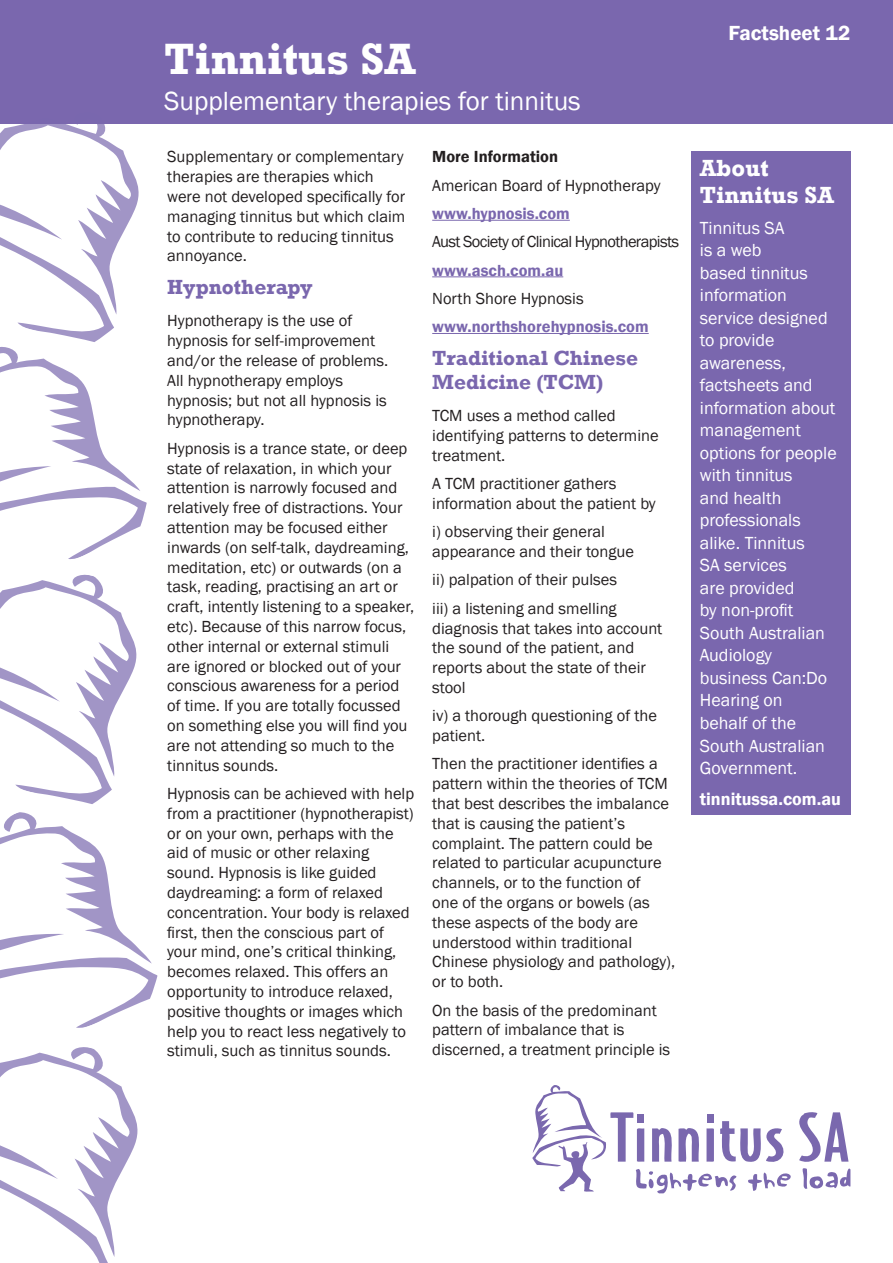
<style>
.page{position:relative;width:893px;height:1263px;background:#fff}
.page>*{position:absolute;margin:0;border:0;box-sizing:border-box;transform-origin:0 0}
.t1{font:700 45px "Rockwell";color:#fff}
.Heading{font:27px "Franklin Gothic";color:#fff}
.t2{font:700 24px/27px "Rockwell";color:#fff}
.Heading-2{font:700 21px/24px "Rockwell";color:#7a67ae}
.Intro_Text{font:600 21px "Franklin Gothic";color:#fff}
.t3{font:18px/22.5px "Franklin Gothic";color:#fff}
.t4{font:600 18px "Franklin Gothic";color:#fff}
.Body_Text{font:16.5px/19.8px "Franklin Gothic";color:#231f20}
.Body_Text-2{font:600 16.5px "Franklin Gothic";color:#7a67ae}
.Body_Text-3{font:16.5px "Franklin Gothic";letter-spacing:-.04em;color:#231f20}
.Emphasis{font:600 16.5px "Franklin Gothic";color:#231f20}
</style>
<div class="page">
<div style="left:0;top:0;width:893px;height:123px;background:#7a67ae"></div>
<svg style="left:532px;top:1085px;width:318px;height:108px"></svg>
<svg style="left:0;top:123px;width:166px;height:1140px"></svg>
<hr style="left:432px;top:220px;width:138px;height:1px;background:#7a67ae">
<hr style="left:432px;top:277px;width:131px;height:1px;background:#7a67ae">
<hr style="left:432px;top:333px;width:217px;height:1px;background:#7a67ae">
<div style="left:691px;top:151px;width:159px;height:663px;background:#7a67ae"></div>
<p class="t1" style="left:164px;top:31px;width:253px">Tinnitus SA</p>
<p class="Heading" style="left:164px;top:85px;width:418px">Supplementary therapies for tinnitus</p>
<p class="Body_Text" style="left:167px;top:147px;width:240px">Supplementary or complementary therapies are therapies which were not developed specifically for managing tinnitus but which claim to contribute to reducing tinnitus annoyance.</p>
<p class="Heading-2" style="left:167px;top:275px;width:147px">Hypnotherapy</p>
<p class="Body_Text" style="left:167px;top:311px;width:223px">Hypnotherapy is the use of hypnosis for self-improvement and/or the release of problems.<br>All hypnotherapy employs hypnosis; but not all hypnosis is hypnotherapy.</p>
<p class="Body_Text" style="left:167px;top:439px;width:248px">Hypnosis is a trance state, or deep state of relaxation, in which your attention is narrowly focused and relatively free of distractions. Your attention may be focused either inwards (on self-talk, daydreaming, meditation, etc) or outwards (on a task, reading, practising an art or craft, intently listening to a speaker, etc). Because of this narrow focus, other internal or external stimuli are ignored or blocked out of your conscious awareness for a period of time. If you are totally focussed on something else you will find you are not attending so much to the tinnitus sounds.</p>
<p class="Body_Text" style="left:167px;top:784px;width:248px">Hypnosis can be achieved with help from a practitioner (hypnotherapist) or on your own, perhaps with the aid of music or other relaxing sound. Hypnosis is like guided daydreaming: a form of relaxed concentration. Your body is relaxed first, then the conscious part of your mind, one’s critical thinking, becomes relaxed. This offers an opportunity to introduce relaxed, positive thoughts or images which help you to react less negatively to stimuli, such as tinnitus sounds.</p>
<p class="Emphasis" style="left:432px;top:147px;width:127px">More Information</p>
<p class="Body_Text" style="left:432px;top:176px;width:230px">American Board of Hypnotherapy</p>
<p class="Body_Text-2" style="left:432px;top:203px;width:139px">www.hypnosis.com</p>
<p class="Body_Text-3" style="left:432px;top:232px;width:248px">Aust Society of Clinical Hypnotherapists</p>
<p class="Body_Text-2" style="left:432px;top:260px;width:133px">www.asch.com.au</p>
<p class="Body_Text" style="left:432px;top:289px;width:153px">North Shore Hypnosis</p>
<p class="Body_Text-2" style="left:432px;top:317px;width:218px">www.northshorehypnosis.com</p>
<p class="Heading-2" style="left:432px;top:346px;width:208px">Traditional Chinese<br>Medicine (TCM)</p>
<p class="Body_Text" style="left:432px;top:406px;width:228px">TCM uses a method called identifying patterns to determine treatment.</p>
<p class="Body_Text" style="left:432px;top:474px;width:225px">A TCM practitioner gathers information about the patient by</p>
<p class="Body_Text" style="left:432px;top:522px;width:203px">i) observing their general appearance and their tongue</p>
<p class="Body_Text" style="left:432px;top:570px;width:186px">ii) palpation of their pulses</p>
<p class="Body_Text" style="left:432px;top:599px;width:232px">iii) a listening and smelling diagnosis that takes into account the sound of the patient, and reports about the state of their stool</p>
<p class="Body_Text" style="left:432px;top:706px;width:226px">iv) a thorough questioning of the patient.</p>
<p class="Body_Text" style="left:432px;top:754px;width:244px">Then the practitioner identifies a pattern within the theories of TCM that best describes the imbalance that is causing the patient’s complaint. The pattern could be related to particular acupuncture channels, or to the function of<br>one of the organs or bowels (as these aspects of the body are understood within traditional<br>Chinese physiology and pathology), or to both.</p>
<p class="Body_Text" style="left:432px;top:1000px;width:239px">On the basis of the predominant pattern of imbalance that is discerned, a treatment principle is</p>
<p class="Intro_Text" style="left:728px;top:20px;width:123px">Factsheet 12</p>
<p class="t2" style="left:700px;top:154px;width:136px">About<br>Tinnitus SA</p>
<p class="t3" style="left:700px;top:217px;width:138px">Tinnitus SA<br>is a web<br>based tinnitus information service designed to provide awareness, factsheets and information about management options for people with tinnitus<br>and health professionals alike. Tinnitus<br>SA services<br>are provided<br>by non-profit<br>South Australian<br>Audiology business Can:Do<br>Hearing on<br>behalf of the<br>South Australian<br>Government.</p>
<p class="t4" style="left:700px;top:788px;width:142px">tinnitussa.com.au</p>
</div>
